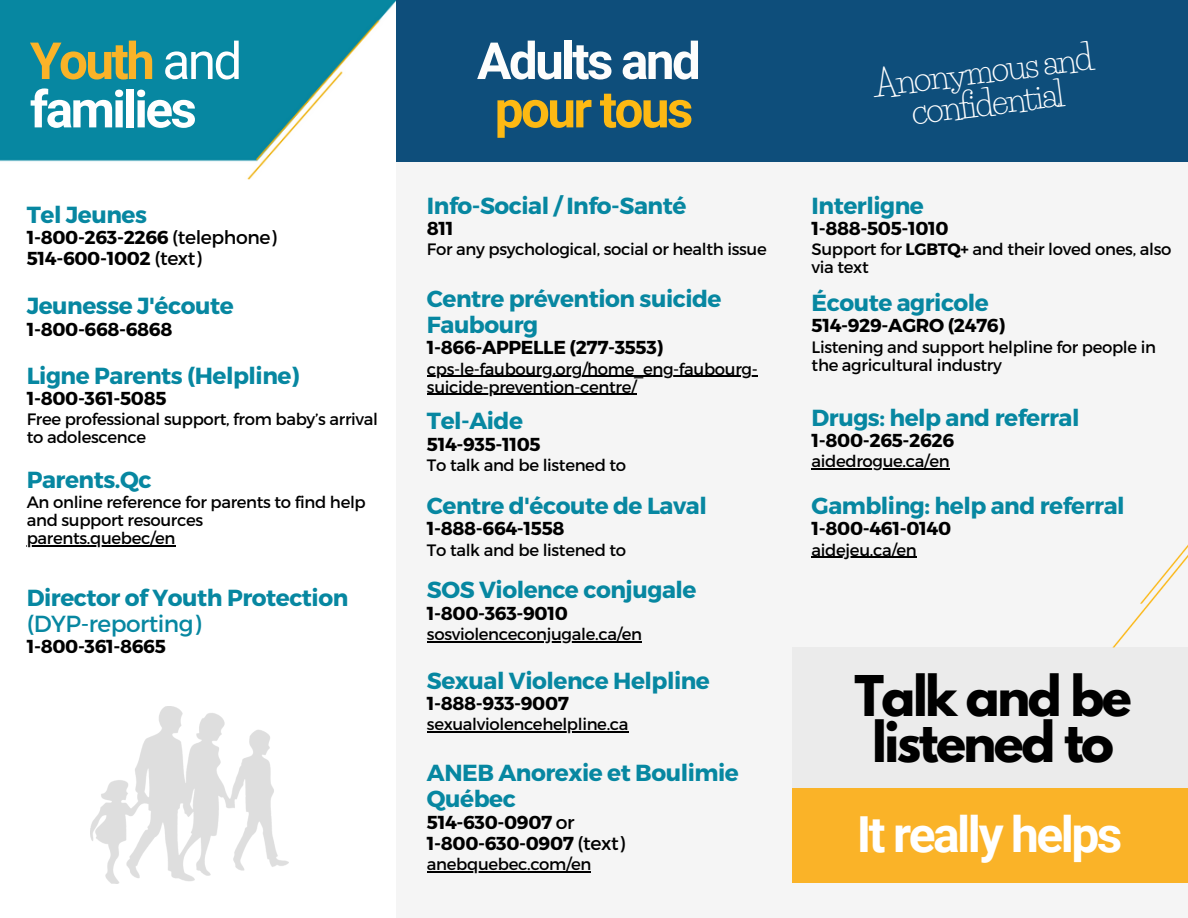
<style>
.page{position:relative;width:1188px;height:918px;background:#fff}
.page>*{position:absolute;margin:0;border:0;box-sizing:border-box;transform-origin:0 0}
.t1{font:700 51.15px/48.3px "Roboto";letter-spacing:-.05em;color:#fff}
.t2{font:700 51.15px "Roboto";letter-spacing:-.05em;color:#fdfdfc}
.t3{font:700 51.15px "Roboto";letter-spacing:-.05em;color:#fdb913}
.t4{font:700 49.65px/46.2px "League Spartan";letter-spacing:-.05em;color:#000;text-align:center}
.t5{font:700 49.65px "Roboto";letter-spacing:-.05em;color:#fff}
.t6{font:34.5px/32.5px "Life Savers";color:#fff;text-align:center}
.t7{font:700 23.25px/25.8px "Montserrat";letter-spacing:-.02em;color:#0787a1}
.t8{font:23.25px "Montserrat";letter-spacing:-.02em;color:#0787a1}
.t9{font:700 18.75px/21.3px "Montserrat";letter-spacing:-.02em;color:#000}
.t10{font:16.5px/18px "Montserrat";letter-spacing:-.02em;color:#000}
.s1{color:#fab328}
.s2{font-weight:400}
.s3{font-weight:700}
</style>
<div class="page">
<img style="left:0;top:0;width:396px;height:179px">
<div style="left:396px;top:162px;width:792px;height:756px;background:#f5f5f5"></div>
<div style="left:396px;top:0;width:792px;height:162px;background:#0e4e7b"></div>
<img style="left:1112px;top:544px;width:76px;height:103px">
<hr style="left:427px;top:732px;width:201px;height:1px;background:#000">
<hr style="left:427px;top:871px;width:144px;height:1px;background:#000">
<svg style="left:571px;top:871px;width:20px;height:1px"></svg>
<div style="left:792px;top:648px;width:396px;height:235px;background:#ebebeb"></div>
<div style="left:792px;top:789px;width:396px;height:94px;background:#fab328"></div>
<img style="left:91px;top:707px;width:197px;height:176px">
<hr style="left:427px;top:376px;width:330px;height:1px;background:#000">
<hr style="left:427px;top:394px;width:209px;height:1px;background:#000">
<hr style="left:812px;top:468px;width:112px;height:2px;background:#000">
<hr style="left:924px;top:468px;width:25px;height:2px;background:#000">
<hr style="left:812px;top:557px;width:79px;height:1px;background:#000">
<svg style="left:891px;top:557px;width:25px;height:1px"></svg>
<hr style="left:27px;top:545px;width:123px;height:1px;background:#000">
<svg style="left:150px;top:545px;width:25px;height:1px"></svg>
<hr style="left:427px;top:641px;width:195px;height:1px;background:#000">
<svg style="left:622px;top:641px;width:20px;height:1px"></svg>
<h1 class="t1" style="left:30px;top:37px;width:214px"><span class="s1">Youth</span> <span class="s2">and </span>families</h1>
<h3 class="t7" style="left:27px;top:200px;width:122px">Tel Jeunes</h3>
<p class="t9" style="left:27px;top:226px;width:251px">1-800-263-2266 <span class="s2">(telephone)<br></span>514-600-1002 <span class="s2">(text)</span></p>
<h3 class="t7" style="left:27px;top:292px;width:208px">Jeunesse J'écoute</h3>
<p class="t9" style="left:27px;top:317px;width:147px">1-800-668-6868</p>
<h3 class="t7" style="left:27px;top:361px;width:274px">Ligne Parents (Helpline)</h3>
<p class="t9" style="left:27px;top:387px;width:141px">1-800-361-5085</p>
<p class="t10" style="left:27px;top:409px;width:353px">Free professional support, from baby’s arrival to adolescence</p>
<h3 class="t7" style="left:27px;top:466px;width:126px">Parents.Qc</h3>
<p class="t10" style="left:27px;top:492px;width:341px">An online reference for parents to find help and support resources<br>parents.quebec/en</p>
<h3 class="t7" style="left:27px;top:584px;width:323px">Director of Youth Protection</h3>
<h3 class="t8" style="left:27px;top:609px;width:176px">(DYP-reporting)</h3>
<p class="t9" style="left:27px;top:635px;width:141px">1-800-361-8665</p>
<h1 class="t2" style="left:477px;top:32px;width:225px">Adults and</h1>
<h1 class="t3" style="left:495px;top:80px;width:200px">pour tous</h1>
<h3 class="t7" style="left:427px;top:191px;width:261px">Info-Social / Info-Santé</h3>
<p class="t9" style="left:427px;top:217px;width:28px">811</p>
<p class="t10" style="left:427px;top:240px;width:341px">For any psychological, social or health issue</p>
<h3 class="t7" style="left:427px;top:285px;width:296px">Centre prévention suicide<br>Faubourg</h3>
<p class="t9" style="left:427px;top:336px;width:238px">1-866-APPELLE (277-3553)</p>
<p class="t10" style="left:427px;top:359px;width:332px">cps-le-faubourg.org/home_eng-faubourg&shy;suicide-prevention-centre/</p>
<h3 class="t7" style="left:427px;top:407px;width:98px">Tel-Aide</h3>
<p class="t9" style="left:427px;top:433px;width:115px">514-935-1105</p>
<p class="t10" style="left:427px;top:455px;width:201px">To talk and be listened to</p>
<h3 class="t7" style="left:427px;top:492px;width:281px">Centre d'écoute de Laval</h3>
<p class="t9" style="left:427px;top:517px;width:139px">1-888-664-1558</p>
<p class="t10" style="left:427px;top:540px;width:201px">To talk and be listened to</p>
<h3 class="t7" style="left:427px;top:576px;width:271px">SOS Violence conjugale</h3>
<p class="t9" style="left:427px;top:602px;width:142px">1-800-363-9010</p>
<p class="t10" style="left:427px;top:624px;width:217px">sosviolenceconjugale.ca/en</p>
<h3 class="t7" style="left:427px;top:667px;width:284px">Sexual Violence Helpline</h3>
<p class="t9" style="left:427px;top:692px;width:144px">1-888-933-9007</p>
<p class="t10" style="left:427px;top:715px;width:203px">sexualviolencehelpline.ca</p>
<h3 class="t7" style="left:427px;top:759px;width:313px">ANEB Anorexie et Boulimie<br>Québec</h3>
<p class="t9" style="left:427px;top:810px;width:199px">514-630-0907 <span class="s2">or<br></span>1-800-630-0907 <span class="s2">(text)</span></p>
<p class="t10" style="left:427px;top:854px;width:166px">anebquebec.com/en</p>
<h3 class="t6" style="left:872px;top:68px;width:222px;rotate:-7deg">Anonymous and confidential</h3>
<h3 class="t7" style="left:812px;top:191px;width:114px">Interligne</h3>
<p class="t9" style="left:812px;top:217px;width:139px">1-888-505-1010</p>
<p class="t10" style="left:812px;top:240px;width:361px">Support for <span class="s3">LGBTQ+</span> and their loved ones, also via text</p>
<h3 class="t7" style="left:812px;top:289px;width:179px">Écoute agricole</h3>
<p class="t9" style="left:812px;top:314px;width:195px">514-929-AGRO (2476)</p>
<p class="t10" style="left:812px;top:337px;width:346px">Listening and support helpline for people in the agricultural industry</p>
<h3 class="t7" style="left:812px;top:403px;width:269px">Drugs: help and referral</h3>
<p class="t9" style="left:812px;top:429px;width:144px">1-800-265-2626</p>
<p class="t10" style="left:812px;top:452px;width:140px">aidedrogue.ca/en</p>
<h3 class="t7" style="left:812px;top:492px;width:315px">Gambling: help and referral</h3>
<p class="t9" style="left:812px;top:517px;width:141px">1-800-461-0140</p>
<p class="t10" style="left:812px;top:540px;width:107px">aidejeu.ca/en</p>
<h2 class="t4" style="left:854px;top:679px;width:279px">Talk and be listened to</h2>
<h2 class="t5" style="left:857px;top:806px;width:267px">It really helps</h2>
</div>
